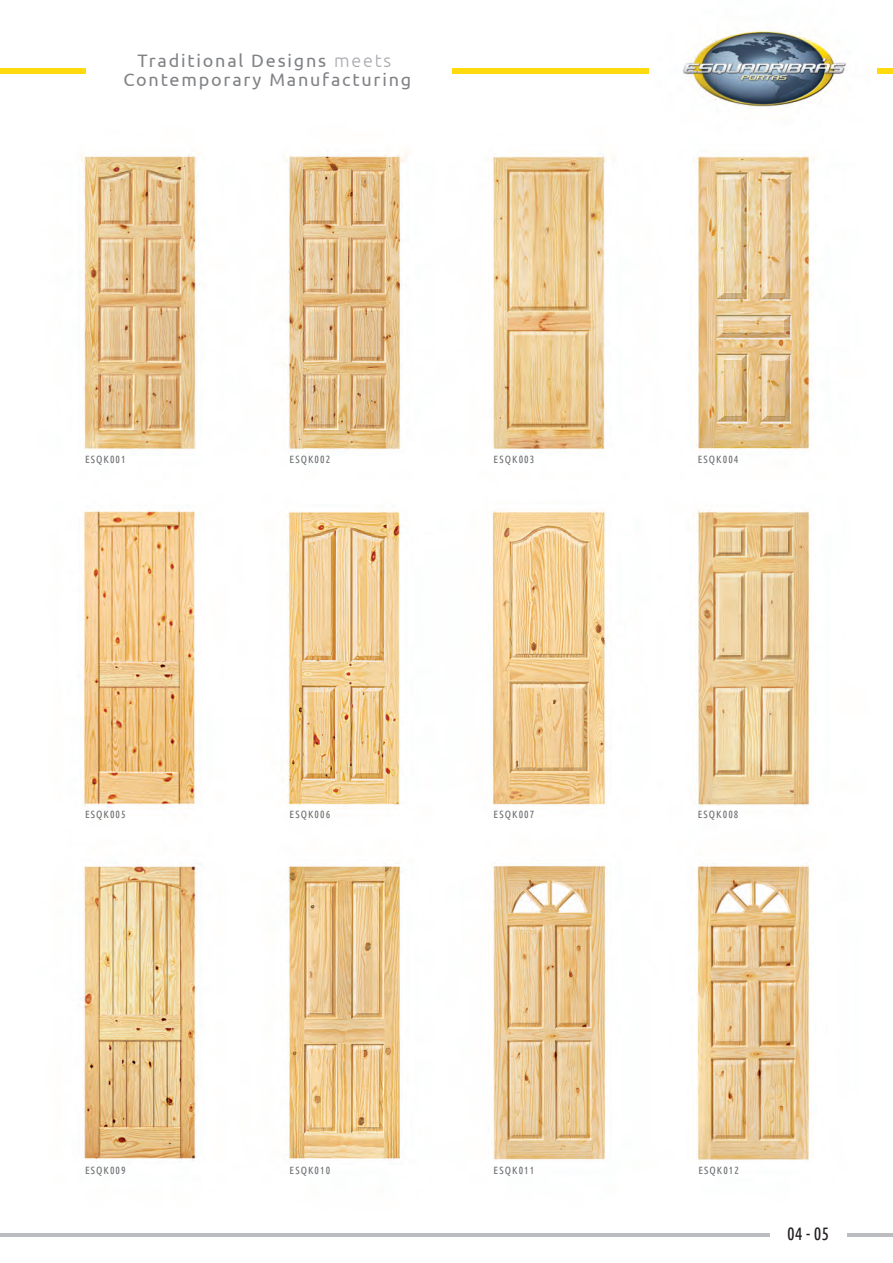
<style>
.page{position:relative;width:893px;height:1263px;background:#fff}
.page>*{position:absolute;margin:0;border:0;box-sizing:border-box;transform-origin:0 0}
.t1{font:18px/19.5px "Ubuntu";letter-spacing:.1em;color:#808285;text-align:center}
.t2{font:18px "Ubuntu Condensed";color:#231f20}
.t3{font:10.5px "Ubuntu Condensed";letter-spacing:.1em;color:#6c6d70}
.s1{font-weight:300;color:#a8a9ad}
</style>
<div class="page">
<img style="left:80px;top:31px;width:766px;height:1130px">
<hr style="left:0;top:1233px;width:770px;height:4px;background:#bcbdc0">
<hr style="left:847px;top:1233px;width:46px;height:4px;background:#bcbdc0">
<div style="left:0;top:68px;width:85px;height:6px;background:#ffdb0d"></div>
<div style="left:877px;top:68px;width:16px;height:6px;background:#ffdb0d"></div>
<div style="left:452px;top:68px;width:197px;height:6px;background:#ffdb0d"></div>
<h1 class="t1" style="left:123px;top:50px;width:289px">Traditional Designs <span class="s1">meets<br></span>Contemporary Manufacturing</h1>
<p class="t3" style="left:85px;top:453px;width:42px">ESQK001</p>
<p class="t3" style="left:290px;top:453px;width:42px">ESQK002</p>
<p class="t3" style="left:494px;top:453px;width:42px">ESQK003</p>
<p class="t3" style="left:698px;top:453px;width:42px">ESQK004</p>
<p class="t3" style="left:85px;top:808px;width:42px">ESQK005</p>
<p class="t3" style="left:290px;top:808px;width:42px">ESQK006</p>
<p class="t3" style="left:494px;top:808px;width:42px">ESQK007</p>
<p class="t3" style="left:698px;top:808px;width:42px">ESQK008</p>
<p class="t3" style="left:85px;top:1163px;width:42px">ESQK009</p>
<p class="t3" style="left:290px;top:1163px;width:42px">ESQK010</p>
<p class="t3" style="left:494px;top:1163px;width:42px">ESQK011</p>
<p class="t3" style="left:698px;top:1163px;width:42px">ESQK012</p>
<h1 class="t2" style="left:787px;top:1222px;width:44px">04 - 05</h1>
</div>
